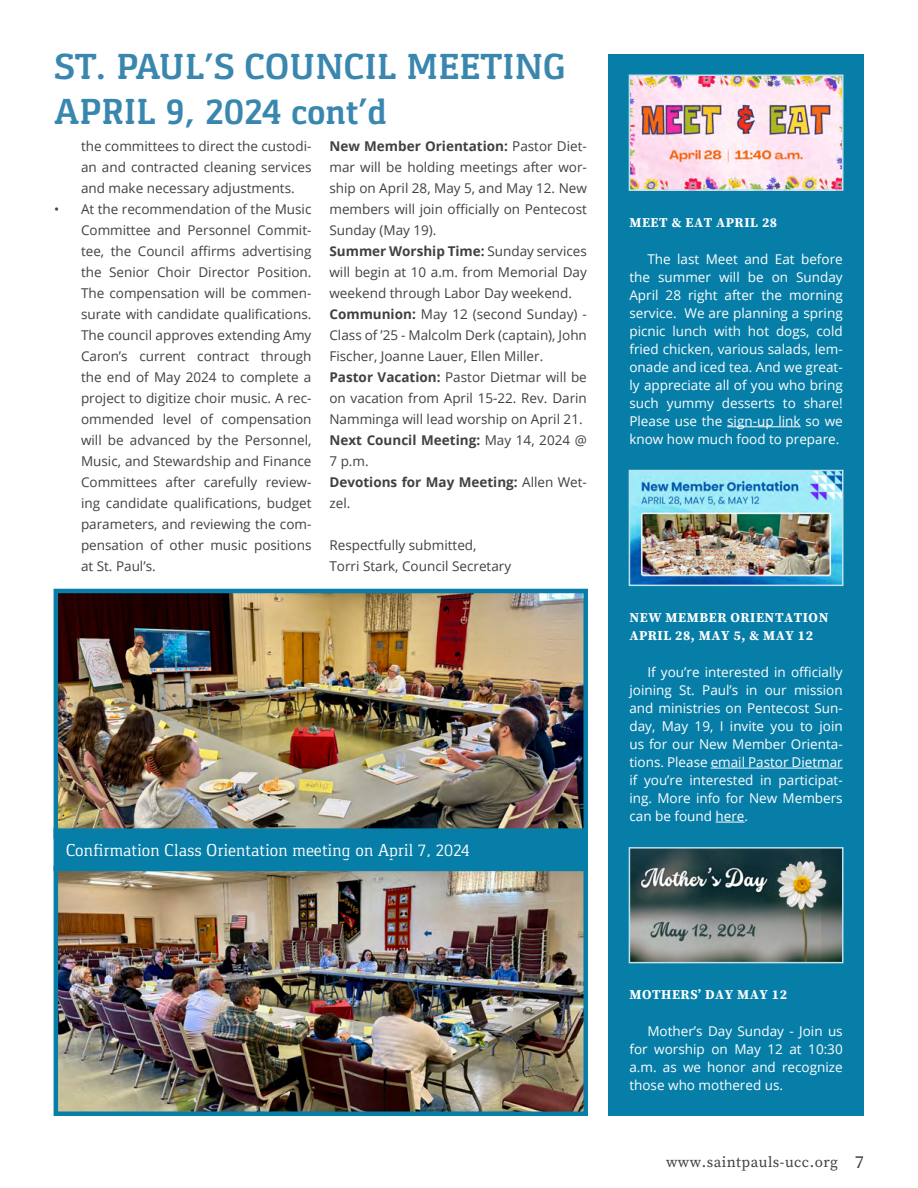
<style>
.page{position:relative;width:918px;height:1188px;background:#fff}
.page>*{position:absolute;margin:0;border:0;box-sizing:border-box;transform-origin:0 0}
.t1{font:700 37.5px/45px "Gaspar";color:#3987af}
.t2{font:18px "Gaspar";letter-spacing:-.01em;color:#fff}
.t3{font:15px "Source Serif Pro";letter-spacing:.03em;color:#414042}
.t4{font:13.5px/21px "Open Sans";color:#414042;text-align:justify}
.t5{font:13.5px/18px "Open Sans";color:#fff;text-align:justify}
.t6{font:700 13.5px/18px "Source Serif Pro";letter-spacing:.04em;color:#fff}
.s1{font-weight:700}
.s2{font-size:18px}
</style>
<div class="page">
<div style="left:608px;top:54px;width:256px;height:1062px;background:#077ea8"></div>
<img style="left:632px;top:78px;width:208px;height:110px">
<div style="left:629px;top:75px;width:214px;height:116px;border:2px solid #c0e1ed"></div>
<img style="left:632px;top:473px;width:208px;height:110px">
<div style="left:629px;top:470px;width:214px;height:116px;border:2px solid #c0e1ed"></div>
<img style="left:632px;top:850px;width:208px;height:110px">
<div style="left:629px;top:847px;width:214px;height:116px;border:2px solid #c0e1ed"></div>
<img style="left:59px;top:594px;width:524px;height:234px">
<div style="left:54px;top:589px;width:534px;height:250px;border:4px solid #077ea8"></div>
<img style="left:59px;top:871px;width:524px;height:240px">
<div style="left:54px;top:866px;width:534px;height:250px;border:4px solid #077ea8"></div>
<div style="left:54px;top:828px;width:534px;height:43px;background:#077ea8;border:2px solid #077ea8"></div>
<hr style="left:727px;top:426px;width:74px;height:1px;background:#fff">
<hr style="left:711px;top:768px;width:132px;height:1px;background:#fff">
<svg style="left:716px;top:822px;width:29px;height:1px"></svg>
<h1 class="t1" style="left:54px;top:44px;width:513px">ST. PAUL’S COUNCIL MEETING<br>APRIL 9, 2024 cont’d</h1>
<p class="t4" style="left:81px;top:135px;width:232px">the committees to direct the custodi&shy;an and contracted cleaning services and make necessary adjustments.</p>
<p class="t4" style="left:81px;top:198px;width:232px;text-indent:-27px">• At the recommendation of the Music Committee and Personnel Commit&shy;tee, the Council affirms advertising the Senior Choir Director Position.<br>The compensation will be commen&shy;surate with candidate qualifications.<br>The council approves extending Amy Caron’s current contract through the end of May 2024 to complete a project to digitize choir music. A rec&shy;ommended level of compensation will be advanced by the Personnel, Music, and Stewardship and Finance Committees after carefully review&shy;ing candidate qualifications, budget parameters, and reviewing the com&shy;pensation of other music positions at St. Paul’s.</p>
<p class="t4" style="left:329px;top:136px;width:259px;text-align:left"><span class="s1">New Member Orientation:</span> Pastor Diet&shy;mar will be holding meetings after wor&shy;ship on April 28, May 5, and May 12. New members will join officially on Pentecost Sunday (May 19).<br><span class="s1">Summer Worship Time:</span> Sunday services will begin at 10 a.m. from Memorial Day weekend through Labor Day weekend.<br><span class="s1">Communion:</span> May 12 (second Sunday) - Class of ’25 - Malcolm Derk (captain), John Fischer, Joanne Lauer, Ellen Miller.<br><span class="s1">Pastor Vacation:</span> Pastor Dietmar will be on vacation from April 15-22. Rev. Darin Namminga will lead worship on April 21.<br><span class="s1">Next Council Meeting:</span> May 14, 2024 @ 7 p.m.<br><span class="s1">Devotions for May Meeting:</span> Allen Wet&shy;zel.</p>
<p class="t4" style="left:329px;top:535px;width:183px">Respectfully submitted,<br>Torri Stark, Council Secretary</p>
<h2 class="t2" style="left:66px;top:840px;width:406px">Confirmation Class Orientation meeting on April 7, 2024</h2>
<p class="t6" style="left:629px;top:213px;width:149px">MEET &amp; EAT APRIL 28</p>
<p class="t5" style="left:629px;top:250px;width:215px;text-indent:18px">The last Meet and Eat before the summer will be on Sunday April 28 right after the morning service. We are planning a spring picnic lunch with hot dogs, cold fried chicken, various salads, lem&shy;onade and iced tea. And we great&shy;ly appreciate all of you who bring such yummy desserts to share!<br>Please use the sign-up link so we know how much food to prepare.</p>
<p class="t6" style="left:629px;top:608px;width:201px">NEW MEMBER ORIENTATION<br>APRIL 28, MAY 5, &amp; MAY 12</p>
<p class="t5" style="left:629px;top:663px;width:215px;text-indent:18px">If you’re interested in officially joining St. Paul’s in our mission and ministries on Pentecost Sun&shy;day, May 19, I invite you to join us for our New Member Orienta&shy;tions. Please email Pastor Dietmar if you’re interested in participat&shy;ing. More info for New Members can be found here.</p>
<p class="t6" style="left:629px;top:985px;width:159px">MOTHERS’ DAY MAY 12</p>
<p class="t5" style="left:629px;top:1022px;width:215px;text-indent:18px">Mother’s Day Sunday - Join us for worship on May 12 at 10:30 a.m. as we honor and recognize those who mothered us.</p>
<p class="t3" style="left:666px;top:1152px;width:199px">www.saintpauls-ucc.org <span class="s2">7</span></p>
</div>
